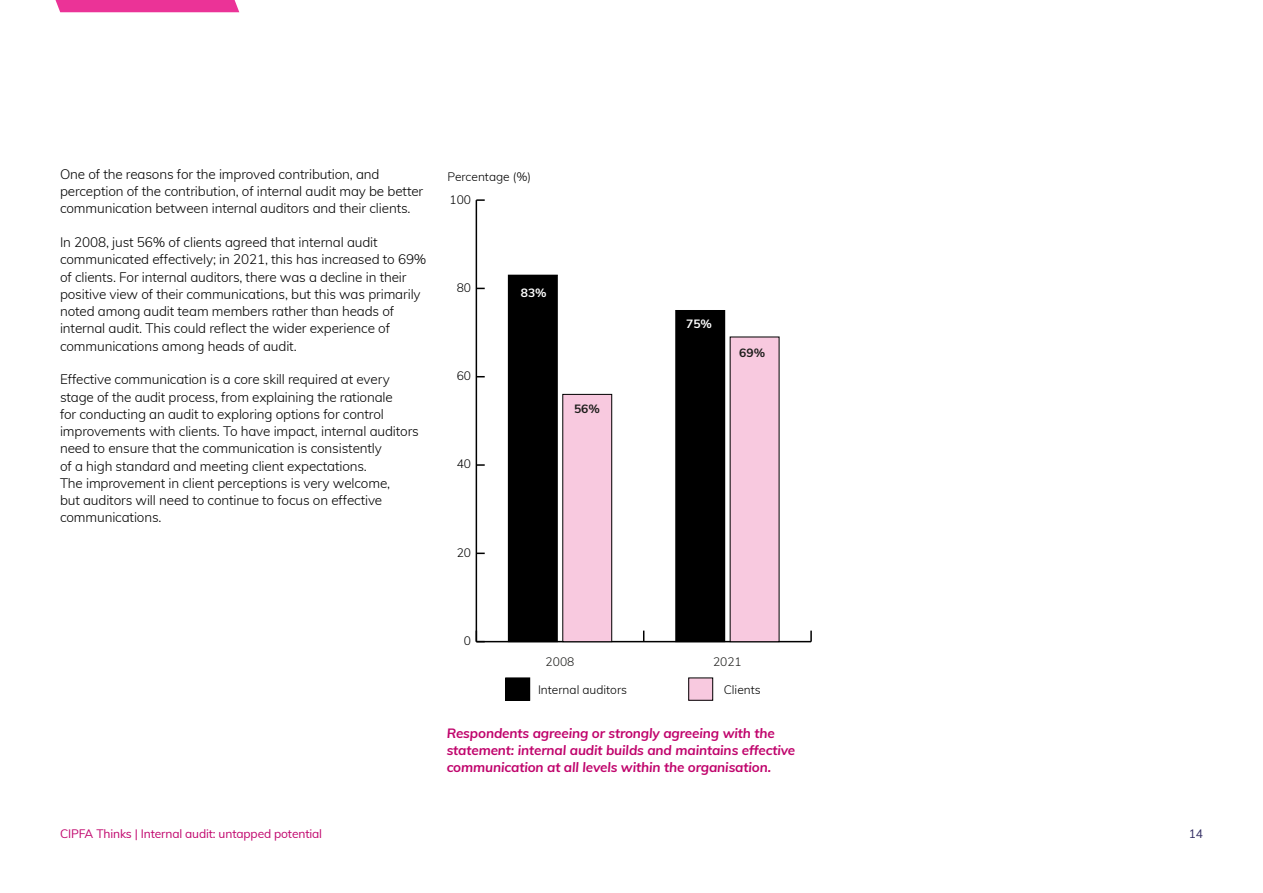
<style>
.page{position:relative;width:1263px;height:893px;background:#fff}
.page>*{position:absolute;margin:0;border:0;box-sizing:border-box;transform-origin:0 0}
.Body{font:300 13.5px/17.2px "Muli";letter-spacing:-.01em;color:#000}
.t1{font:italic 700 13.5px/17.2px "Muli";letter-spacing:-.01em;color:#c0046c}
.t2{font:300 12px "Muli";color:#000}
.t3{font:12px "Muli";letter-spacing:-.01em;color:#c0046c}
.t4{font:300 12px "Muli";color:#1d1d1b}
.t5{font:700 12px "Muli";color:#fff}
.t6{font:700 12px "Muli";color:#1d1d1b}
.t7{font:12px "Muli";color:#312c62}
</style>
<div class="page">
<div style="left:55px;top:0;width:184px;height:12px;background:#eb3397"></div>
<hr style="left:476px;top:641px;width:335px;height:1px;background:#000">
<svg style="left:810px;top:631px;width:2px;height:11px"></svg>
<hr style="left:476px;top:200px;width:1px;height:442px;background:#000">
<svg style="left:477px;top:631px;width:8px;height:10px"></svg>
<svg style="left:477px;top:464px;width:8px;height:2px"></svg>
<svg style="left:476px;top:199px;width:9px;height:2px"></svg>
<div style="left:563px;top:394px;width:49px;height:248px;background:#f8c9df"></div>
<div style="left:562px;top:394px;width:50px;height:248px;border:1px solid #000"></div>
<div style="left:730px;top:337px;width:49px;height:305px;background:#f8c9df"></div>
<div style="left:508px;top:275px;width:49px;height:367px;background:#000"></div>
<div style="left:508px;top:275px;width:50px;height:367px;border:1px solid #000"></div>
<div style="left:676px;top:310px;width:49px;height:332px;background:#000"></div>
<div style="left:675px;top:310px;width:50px;height:332px;border:1px solid #000"></div>
<div style="left:689px;top:678px;width:24px;height:22px;background:#f8c9df"></div>
<div style="left:688px;top:677px;width:25px;height:24px;border:1px solid #000"></div>
<div style="left:506px;top:678px;width:24px;height:22px;background:#000"></div>
<div style="left:505px;top:677px;width:25px;height:24px;border:1px solid #000"></div>
<p class="Body" style="left:60px;top:165px;width:365px">One of the reasons for the improved contribution, and perception of the contribution, of internal audit may be better communication between internal auditors and their clients.</p>
<p class="Body" style="left:60px;top:233px;width:368px">In 2008, just 56% of clients agreed that internal audit communicated effectively; in 2021, this has increased to 69% of clients. For internal auditors, there was a decline in their positive view of their communications, but this was primarily noted among audit team members rather than heads of internal audit. This could reflect the wider experience of communications among heads of audit.</p>
<p class="Body" style="left:60px;top:370px;width:360px">Effective communication is a core skill required at every stage of the audit process, from explaining the rationale<br>for conducting an audit to exploring options for control improvements with clients. To have impact, internal auditors need to ensure that the communication is consistently<br>of a high standard and meeting client expectations.<br>The improvement in client perceptions is very welcome,<br>but auditors will need to continue to focus on effective communications.</p>
<p class="t2" style="left:447px;top:168px;width:85px">Percentage (%)</p>
<p class="t2" style="left:449px;top:190px;width:23px">100</p>
<p class="t2" style="left:457px;top:279px;width:16px">80</p>
<p class="t2" style="left:457px;top:367px;width:16px">60</p>
<p class="t2" style="left:457px;top:455px;width:16px">40</p>
<p class="t2" style="left:457px;top:544px;width:16px">20</p>
<p class="t5" style="left:521px;top:284px;width:27px">83%</p>
<p class="t6" style="left:574px;top:400px;width:27px">56%</p>
<p class="t5" style="left:686px;top:314px;width:27px">75%</p>
<p class="t6" style="left:739px;top:344px;width:27px">69%</p>
<p class="t2" style="left:464px;top:632px;width:9px">0</p>
<p class="t4" style="left:546px;top:652px;width:30px">2008</p>
<p class="t4" style="left:713px;top:652px;width:30px">2021</p>
<p class="t2" style="left:538px;top:681px;width:91px">Internal auditors</p>
<p class="t2" style="left:724px;top:681px;width:39px">Clients</p>
<p class="t1" style="left:447px;top:723px;width:350px">Respondents agreeing or strongly agreeing with the statement: internal audit builds and maintains effective communication at all levels within the organisation.</p>
<p class="t3" style="left:60px;top:825px;width:264px">CIPFA Thinks | Internal audit: untapped potential</p>
<p class="t7" style="left:1189px;top:825px;width:16px">14</p>
</div>
